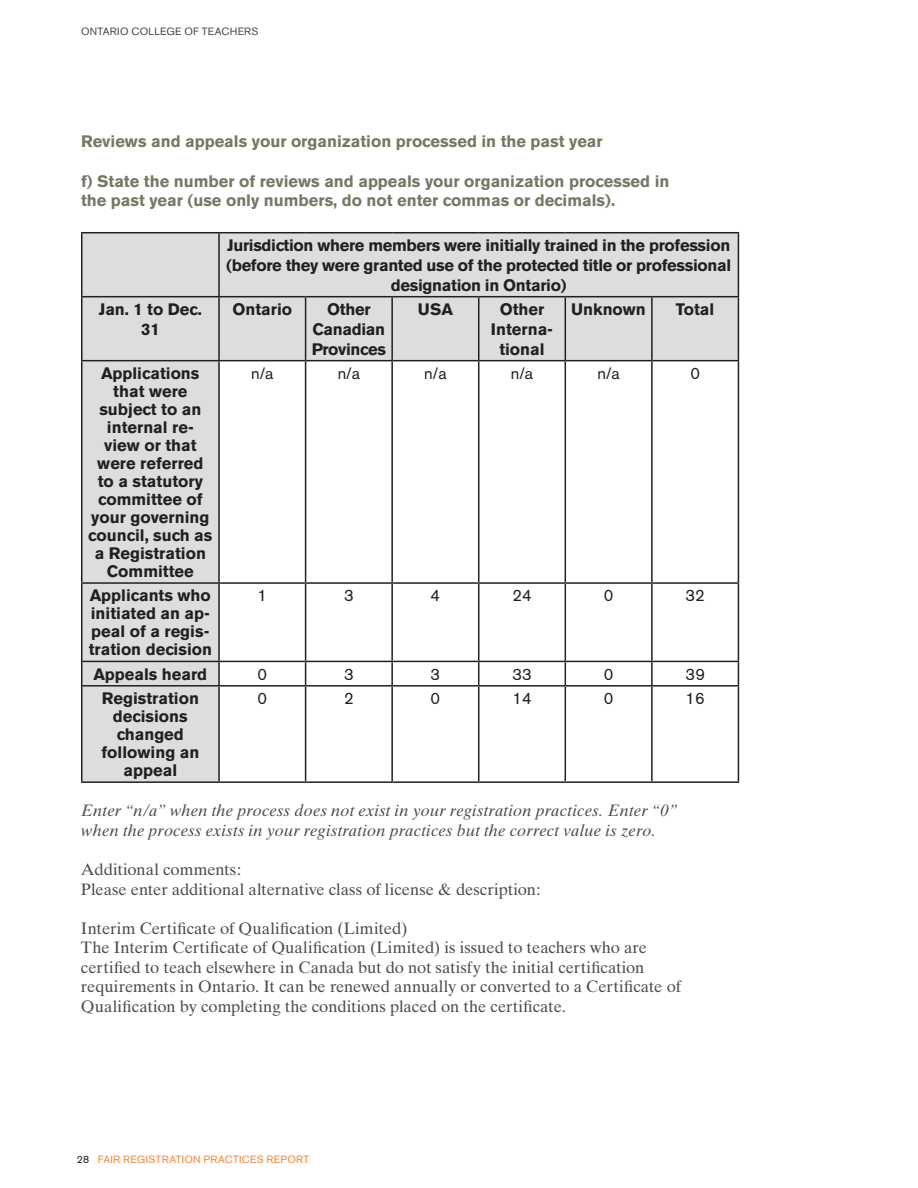
<style>
.page{position:relative;width:918px;height:1188px;background:#fff}
.page>*{position:absolute;margin:0;border:0;box-sizing:border-box;transform-origin:0 0}
.t1{font:16.5px/19.5px "Times Ten";color:#4b4c4d}
.t2{font:700 16.5px/18px "Akzidenz Grotesk BE";color:#231f20;text-align:center}
.Subtitle_-_Level_2{font:700 16.5px/19.5px "Akzidenz Grotesk BE";color:#787665}
.t3{font:700 16.5px/19.8px "Akzidenz Grotesk BE";letter-spacing:-.02em;color:#231f20;text-align:center}
.t4{font:italic 16.5px/19.5px "Times Ten";letter-spacing:.01em;color:#4b4c4d}
.t5{font:16.5px "Akzidenz Grotesk BE";color:#231f20}
.t6{font:10.5px "Akzidenz Grotesk BE";letter-spacing:.03em;color:#f58538}
.t7{font:10.5px "Akzidenz Grotesk BE";letter-spacing:.03em;color:#464748}
.s1{color:#231f20}
</style>
<div class="page">
<svg style="left:82px;top:233px;width:656px;height:548px"></svg>
<hr style="left:81px;top:232px;width:138px;height:1px;background:#231f20">
<hr style="left:81px;top:233px;width:1px;height:63px;background:#231f20">
<hr style="left:219px;top:232px;width:87px;height:1px;background:#231f20">
<hr style="left:218px;top:233px;width:2px;height:63px;background:#231f20">
<hr style="left:306px;top:232px;width:86px;height:1px;background:#231f20">
<hr style="left:392px;top:232px;width:87px;height:1px;background:#231f20">
<hr style="left:479px;top:232px;width:86px;height:1px;background:#231f20">
<hr style="left:565px;top:232px;width:87px;height:1px;background:#231f20">
<hr style="left:652px;top:232px;width:87px;height:1px;background:#231f20">
<hr style="left:738px;top:233px;width:1px;height:63px;background:#231f20">
<hr style="left:81px;top:296px;width:138px;height:1px;background:#231f20">
<hr style="left:81px;top:297px;width:1px;height:63px;background:#231f20">
<hr style="left:219px;top:296px;width:87px;height:1px;background:#231f20">
<hr style="left:218px;top:297px;width:2px;height:63px;background:#231f20">
<hr style="left:306px;top:296px;width:86px;height:1px;background:#231f20">
<hr style="left:305px;top:297px;width:1px;height:63px;background:#231f20">
<hr style="left:392px;top:296px;width:87px;height:1px;background:#231f20">
<hr style="left:391px;top:297px;width:2px;height:63px;background:#231f20">
<hr style="left:479px;top:296px;width:86px;height:1px;background:#231f20">
<hr style="left:478px;top:297px;width:1px;height:63px;background:#231f20">
<hr style="left:565px;top:296px;width:87px;height:1px;background:#231f20">
<hr style="left:565px;top:297px;width:1px;height:63px;background:#231f20">
<hr style="left:652px;top:296px;width:87px;height:1px;background:#231f20">
<hr style="left:651px;top:297px;width:2px;height:63px;background:#231f20">
<hr style="left:738px;top:297px;width:1px;height:63px;background:#231f20">
<hr style="left:81px;top:360px;width:138px;height:1px;background:#231f20">
<hr style="left:81px;top:361px;width:1px;height:221px;background:#231f20">
<hr style="left:219px;top:360px;width:87px;height:1px;background:#231f20">
<hr style="left:218px;top:361px;width:2px;height:221px;background:#231f20">
<hr style="left:306px;top:360px;width:86px;height:1px;background:#231f20">
<hr style="left:305px;top:361px;width:1px;height:221px;background:#231f20">
<hr style="left:392px;top:360px;width:87px;height:1px;background:#231f20">
<hr style="left:391px;top:361px;width:2px;height:221px;background:#231f20">
<hr style="left:479px;top:360px;width:86px;height:1px;background:#231f20">
<hr style="left:478px;top:361px;width:1px;height:221px;background:#231f20">
<hr style="left:565px;top:360px;width:87px;height:1px;background:#231f20">
<hr style="left:565px;top:361px;width:1px;height:221px;background:#231f20">
<hr style="left:652px;top:360px;width:87px;height:1px;background:#231f20">
<hr style="left:651px;top:361px;width:2px;height:221px;background:#231f20">
<hr style="left:738px;top:361px;width:1px;height:221px;background:#231f20">
<hr style="left:81px;top:582px;width:138px;height:2px;background:#231f20">
<hr style="left:81px;top:584px;width:1px;height:77px;background:#231f20">
<hr style="left:219px;top:582px;width:87px;height:2px;background:#231f20">
<hr style="left:218px;top:584px;width:2px;height:77px;background:#231f20">
<hr style="left:306px;top:582px;width:86px;height:2px;background:#231f20">
<hr style="left:305px;top:584px;width:1px;height:77px;background:#231f20">
<hr style="left:392px;top:582px;width:87px;height:2px;background:#231f20">
<hr style="left:391px;top:584px;width:2px;height:77px;background:#231f20">
<hr style="left:479px;top:582px;width:86px;height:2px;background:#231f20">
<hr style="left:478px;top:584px;width:1px;height:77px;background:#231f20">
<hr style="left:565px;top:582px;width:87px;height:2px;background:#231f20">
<hr style="left:565px;top:584px;width:1px;height:77px;background:#231f20">
<hr style="left:652px;top:582px;width:87px;height:2px;background:#231f20">
<hr style="left:651px;top:584px;width:2px;height:77px;background:#231f20">
<hr style="left:738px;top:584px;width:1px;height:77px;background:#231f20">
<hr style="left:81px;top:661px;width:138px;height:1px;background:#231f20">
<svg style="left:81px;top:662px;width:1px;height:23px"></svg>
<hr style="left:219px;top:661px;width:87px;height:1px;background:#231f20">
<hr style="left:218px;top:662px;width:2px;height:23px;background:#231f20">
<hr style="left:306px;top:661px;width:86px;height:1px;background:#231f20">
<svg style="left:305px;top:662px;width:1px;height:23px"></svg>
<hr style="left:392px;top:661px;width:87px;height:1px;background:#231f20">
<hr style="left:391px;top:662px;width:2px;height:23px;background:#231f20">
<hr style="left:479px;top:661px;width:86px;height:1px;background:#231f20">
<svg style="left:478px;top:662px;width:1px;height:23px"></svg>
<hr style="left:565px;top:661px;width:87px;height:1px;background:#231f20">
<svg style="left:565px;top:662px;width:1px;height:23px"></svg>
<hr style="left:652px;top:661px;width:87px;height:1px;background:#231f20">
<hr style="left:651px;top:662px;width:2px;height:23px;background:#231f20">
<svg style="left:738px;top:662px;width:1px;height:23px"></svg>
<hr style="left:81px;top:685px;width:138px;height:2px;background:#231f20">
<hr style="left:81px;top:687px;width:1px;height:94px;background:#231f20">
<hr style="left:219px;top:685px;width:87px;height:2px;background:#231f20">
<hr style="left:218px;top:687px;width:2px;height:94px;background:#231f20">
<hr style="left:306px;top:685px;width:86px;height:2px;background:#231f20">
<hr style="left:305px;top:687px;width:1px;height:94px;background:#231f20">
<hr style="left:392px;top:685px;width:87px;height:2px;background:#231f20">
<hr style="left:391px;top:687px;width:2px;height:94px;background:#231f20">
<hr style="left:479px;top:685px;width:86px;height:2px;background:#231f20">
<hr style="left:478px;top:687px;width:1px;height:94px;background:#231f20">
<hr style="left:565px;top:685px;width:87px;height:2px;background:#231f20">
<hr style="left:565px;top:687px;width:1px;height:94px;background:#231f20">
<hr style="left:652px;top:685px;width:87px;height:2px;background:#231f20">
<hr style="left:651px;top:687px;width:2px;height:94px;background:#231f20">
<hr style="left:738px;top:687px;width:1px;height:94px;background:#231f20">
<hr style="left:81px;top:781px;width:138px;height:2px;background:#231f20">
<hr style="left:219px;top:781px;width:87px;height:2px;background:#231f20">
<hr style="left:306px;top:781px;width:86px;height:2px;background:#231f20">
<hr style="left:392px;top:781px;width:87px;height:2px;background:#231f20">
<hr style="left:479px;top:781px;width:86px;height:2px;background:#231f20">
<hr style="left:565px;top:781px;width:87px;height:2px;background:#231f20">
<hr style="left:652px;top:781px;width:87px;height:2px;background:#231f20">
<p class="t7" style="left:81px;top:25px;width:179px">ONTARIO COLLEGE OF TEACHERS</p>
<p class="Subtitle_-_Level_2" style="left:81px;top:132px;width:523px">Reviews and appeals your organization processed in the past year</p>
<p class="Subtitle_-_Level_2" style="left:81px;top:171px;width:590px">f) State the number of reviews and appeals your organization processed in the past year (use only numbers, do not enter commas or decimals).</p>
<p class="t3" style="left:226px;top:236px;width:507px">Jurisdiction where members were initially trained in the profession (before they were granted use of the protected title or professional designation in Ontario)</p>
<p class="t2" style="left:99px;top:300px;width:105px;line-height:19.8px">Jan. 1 to Dec.<br>31</p>
<p class="t2" style="left:232px;top:300px;width:61px">Ontario</p>
<p class="t3" style="left:312px;top:300px;width:76px">Other<br>Canadian<br>Provinces</p>
<p class="t2" style="left:418px;top:300px;width:37px">USA</p>
<p class="t2" style="left:491px;top:300px;width:64px;line-height:19.8px">Other<br>Interna&shy;tional</p>
<p class="t2" style="left:571px;top:300px;width:76px">Unknown</p>
<p class="t2" style="left:676px;top:300px;width:40px">Total</p>
<p class="t2" style="left:88px;top:364px;width:126px">Applications that were subject to an internal re&shy;view or that were referred to a statutory committee of your governing council, such as a Registration<br>Committee</p>
<p class="t5" style="left:251px;top:363px;width:24px">n/a</p>
<p class="t5" style="left:338px;top:363px;width:24px">n/a</p>
<p class="t5" style="left:424px;top:363px;width:24px">n/a</p>
<p class="t5" style="left:511px;top:363px;width:24px">n/a</p>
<p class="t5" style="left:597px;top:363px;width:24px">n/a</p>
<p class="t5" style="left:690px;top:363px;width:11px">0</p>
<p class="t2" style="left:89px;top:587px;width:125px;text-align:left">Applicants who initiated an ap&shy;peal of a regis&shy;tration decision</p>
<p class="t5" style="left:258px;top:586px;width:11px">1</p>
<p class="t5" style="left:344px;top:586px;width:11px">3</p>
<p class="t5" style="left:431px;top:586px;width:11px">4</p>
<p class="t5" style="left:512px;top:586px;width:21px">24</p>
<p class="t5" style="left:604px;top:586px;width:11px">0</p>
<p class="t5" style="left:686px;top:586px;width:21px">32</p>
<p class="t2" style="left:94px;top:665px;width:115px">Appeals heard</p>
<p class="t5" style="left:258px;top:664px;width:11px">0</p>
<p class="t5" style="left:344px;top:664px;width:11px">3</p>
<p class="t5" style="left:431px;top:664px;width:11px">3</p>
<p class="t5" style="left:512px;top:664px;width:21px">33</p>
<p class="t5" style="left:604px;top:664px;width:11px">0</p>
<p class="t5" style="left:685px;top:664px;width:21px">39</p>
<p class="t2" style="left:101px;top:690px;width:99px">Registration decisions changed following an appeal</p>
<p class="t5" style="left:257px;top:689px;width:11px">0</p>
<p class="t5" style="left:344px;top:689px;width:11px">2</p>
<p class="t5" style="left:431px;top:689px;width:11px">0</p>
<p class="t5" style="left:512px;top:689px;width:21px">14</p>
<p class="t5" style="left:604px;top:689px;width:11px">0</p>
<p class="t5" style="left:686px;top:689px;width:21px">16</p>
<p class="t4" style="left:81px;top:801px;width:598px">Enter “n/a” when the process does not exist in your registration practices. Enter “0” when the process exists in your registration practices but the correct value is zero.</p>
<p class="t1" style="left:81px;top:860px;width:162px">Additional comments:</p>
<p class="t1" style="left:81px;top:879px;width:461px">Please enter additional alternative class of license &amp; description:</p>
<p class="t1" style="left:81px;top:918px;width:328px">Interim Certificate of Qualification (Limited)</p>
<p class="t1" style="left:81px;top:938px;width:602px">The Interim Certificate of Qualification (Limited) is issued to teachers who are certified to teach elsewhere in Canada but do not satisfy the initial certification requirements in Ontario. It can be renewed annually or converted to a Certificate of Qualification by completing the conditions placed on the certificate.</p>
<p class="t6" style="left:77px;top:1153px;width:234px"><span class="s1">28</span> FAIR REGISTRATION PRACTICES REPORT</p>
</div>
